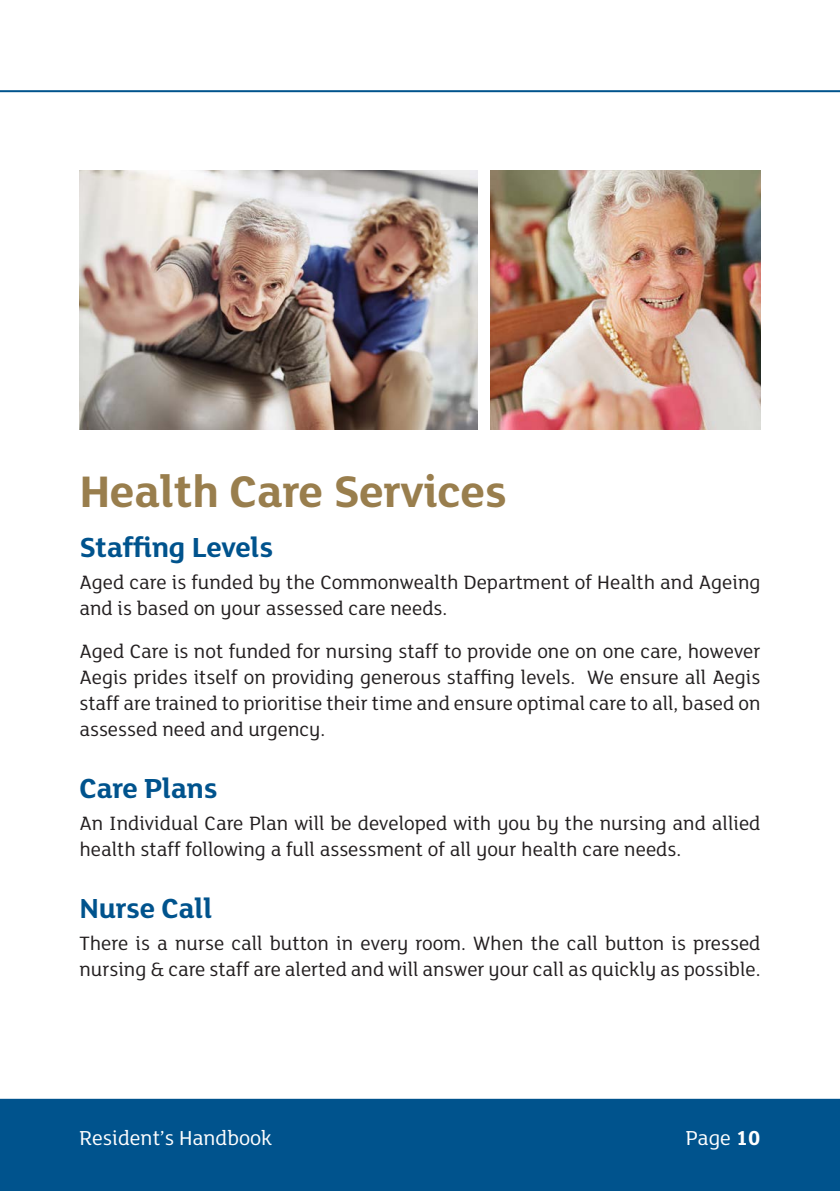
<style>
.page{position:relative;width:840px;height:1191px;background:#fff}
.page>*{position:absolute;margin:0;border:0;box-sizing:border-box;transform-origin:0 0}
.Heads{font:700 48px "FS Lola";letter-spacing:-.01em;color:#997e4d}
.Sub_Heads{font:700 30px "FS Lola";letter-spacing:-.01em;color:#00538d}
.t1{font:22px "FS Lola";color:#fff}
.Body{font:21px/26px "FS Lola";color:#231f20}
.s1{font-weight:700}
</style>
<div class="page">
<div style="left:0;top:1099px;width:839px;height:92px;background:#00538d"></div>
<hr style="left:0;top:90px;width:839px;height:2px;background:#00538d">
<hr style="left:0;top:1098px;width:839px;height:2px;background:#00538d">
<img style="left:490px;top:170px;width:270px;height:260px">
<img style="left:79px;top:170px;width:399px;height:260px">
<p class="Heads" style="left:79px;top:458px;width:428px">Health Care Services</p>
<p class="Sub_Heads" style="left:79px;top:527px;width:195px">Staffing Levels</p>
<p class="Body" style="left:79px;top:568px;width:682px">Aged care is funded by the Commonwealth Department of Health and Ageing and is based on your assessed care needs.</p>
<p class="Body" style="left:79px;top:637px;width:682px;text-align:justify">Aged Care is not funded for nursing staff to provide one on one care, however Aegis prides itself on providing generous staffing levels. We ensure all Aegis staff are trained to prioritise their time and ensure optimal care to all, based on assessed need and urgency.</p>
<p class="Sub_Heads" style="left:79px;top:768px;width:139px">Care Plans</p>
<p class="Body" style="left:79px;top:809px;width:682px">An Individual Care Plan will be developed with you by the nursing and allied health staff following a full assessment of all your health care needs.</p>
<p class="Sub_Heads" style="left:79px;top:887px;width:135px">Nurse Call</p>
<p class="Body" style="left:79px;top:929px;width:682px">There is a nurse call button in every room. When the call button is pressed nursing &amp; care staff are alerted and will answer your call as quickly as possible.</p>
<p class="t1" style="left:79px;top:1123px;width:194px">Resident’s Handbook</p>
<p class="t1" style="left:685px;top:1123px;width:76px">Page <span class="s1">10</span></p>
</div>
